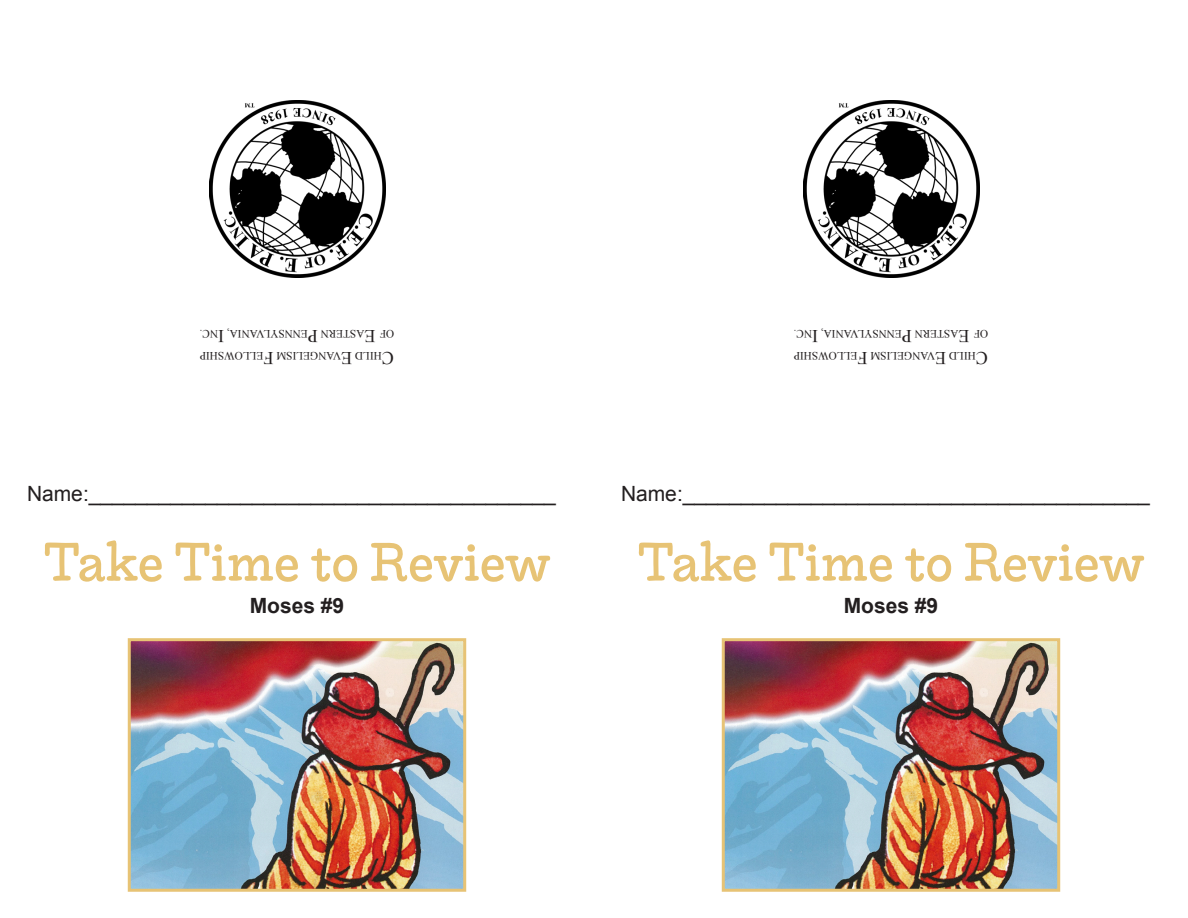
<style>
.page{position:relative;width:1188px;height:918px;background:#fff}
.page>*{position:absolute;margin:0;border:0;box-sizing:border-box;transform-origin:0 0}
.t1{font:500 52.5px "Liebe Ruth";color:#e7c375}
.t2{font:21px "Arial";color:#231f20}
.t3{font:700 21px "Arial";color:#231f20}
.t4{font:18px "Times New Roman";color:#231f20}
.t5{font:11.25px "Times New Roman";color:#231f20}
</style>
<div class="page">
<img style="left:209px;top:101px;width:176px;height:176px">
<img style="left:132px;top:642px;width:330px;height:246px">
<div style="left:128px;top:638px;width:338px;height:254px;border:3px solid #e7c375"></div>
<img style="left:803px;top:101px;width:176px;height:176px">
<img style="left:726px;top:642px;width:330px;height:246px">
<div style="left:722px;top:638px;width:338px;height:254px;border:3px solid #e7c375"></div>
<p class="t5" style="left:218px;top:342px;width:20px;rotate:-180deg">NC.</p>
<p class="t4" style="left:224px;top:349px;width:7px;rotate:-180deg">I</p>
<p class="t5" style="left:308px;top:342px;width:82px;rotate:-180deg">ENNSYLVANIA,</p>
<p class="t4" style="left:318px;top:349px;width:12px;rotate:-180deg">P</p>
<p class="t5" style="left:364px;top:342px;width:45px;rotate:-180deg">ASTERN</p>
<p class="t4" style="left:375px;top:349px;width:12px;rotate:-180deg">E</p>
<p class="t5" style="left:394px;top:342px;width:16px;rotate:-180deg">OF</p>
<p class="t5" style="left:812px;top:342px;width:20px;rotate:-180deg">NC.</p>
<p class="t4" style="left:818px;top:349px;width:7px;rotate:-180deg">I</p>
<p class="t5" style="left:902px;top:342px;width:82px;rotate:-180deg">ENNSYLVANIA,</p>
<p class="t4" style="left:912px;top:349px;width:12px;rotate:-180deg">P</p>
<p class="t5" style="left:958px;top:342px;width:45px;rotate:-180deg">ASTERN</p>
<p class="t4" style="left:969px;top:349px;width:12px;rotate:-180deg">E</p>
<p class="t5" style="left:988px;top:342px;width:16px;rotate:-180deg">OF</p>
<p class="t5" style="left:264px;top:363px;width:65px;rotate:-180deg">ELLOWSHIP</p>
<p class="t4" style="left:274px;top:370px;width:12px;rotate:-180deg">F</p>
<p class="t5" style="left:341px;top:363px;width:66px;rotate:-180deg">VANGELISM</p>
<p class="t4" style="left:352px;top:370px;width:12px;rotate:-180deg">E</p>
<p class="t5" style="left:382px;top:363px;width:28px;rotate:-180deg">HILD</p>
<p class="t4" style="left:394px;top:370px;width:14px;rotate:-180deg">C</p>
<p class="t5" style="left:858px;top:363px;width:65px;rotate:-180deg">ELLOWSHIP</p>
<p class="t4" style="left:868px;top:370px;width:12px;rotate:-180deg">F</p>
<p class="t5" style="left:935px;top:363px;width:66px;rotate:-180deg">VANGELISM</p>
<p class="t4" style="left:946px;top:370px;width:12px;rotate:-180deg">E</p>
<p class="t5" style="left:976px;top:363px;width:28px;rotate:-180deg">HILD</p>
<p class="t4" style="left:988px;top:370px;width:14px;rotate:-180deg">C</p>
<p class="t2" style="left:27px;top:480px;width:530px">Name:________________________________________</p>
<p class="t2" style="left:621px;top:480px;width:530px">Name:________________________________________</p>
<p class="t1" style="left:44px;top:532px;width:508px">Take Time to Review</p>
<p class="t3" style="left:250px;top:591px;width:96px">Moses #9</p>
<p class="t1" style="left:638px;top:532px;width:508px">Take Time to Review</p>
<p class="t3" style="left:844px;top:591px;width:96px">Moses #9</p>
</div>
